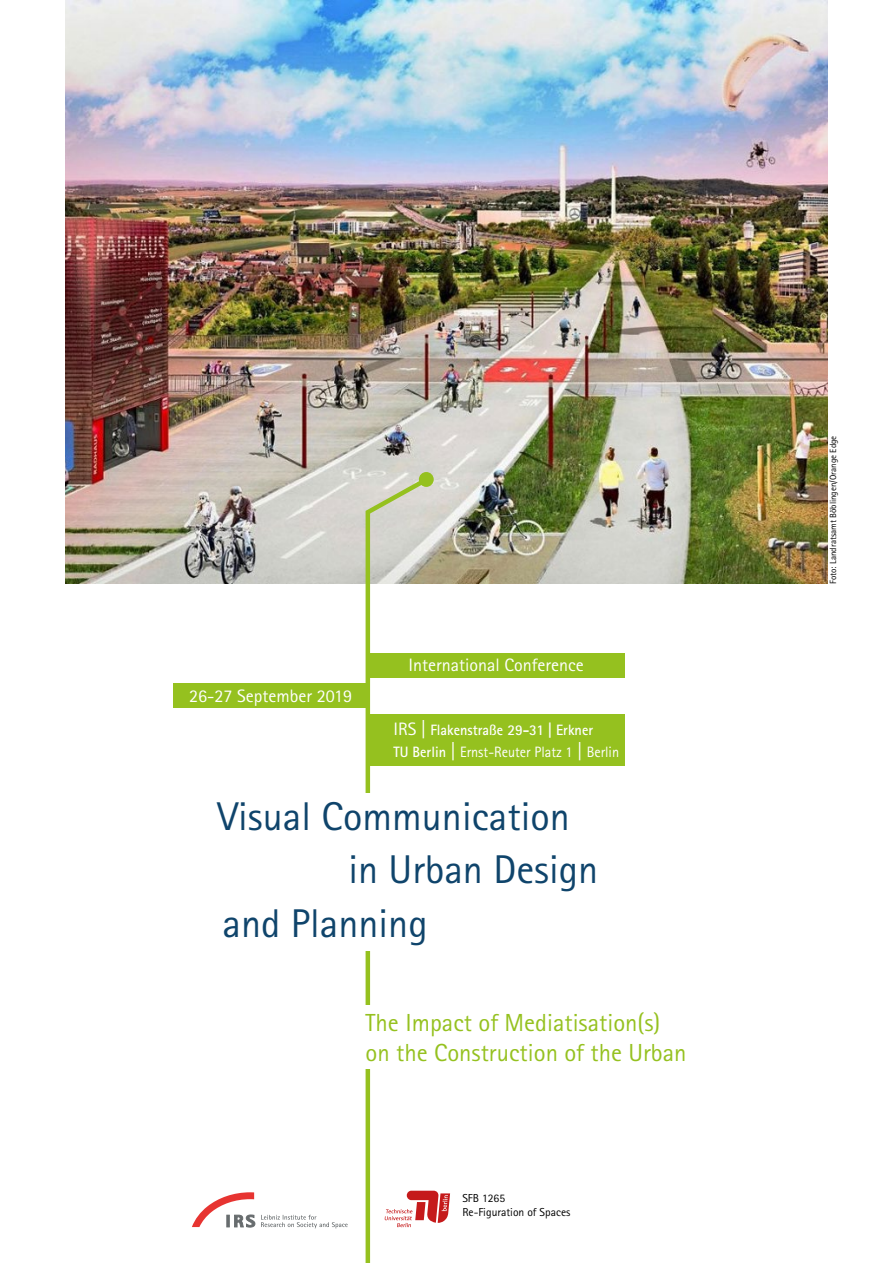
<style>
.page{position:relative;width:893px;height:1263px;background:#fff}
.page>*{position:absolute;margin:0;border:0;box-sizing:border-box;transform-origin:0 0}
.t1{font:40.2px "Rotis Sans Serif Pro";color:#0f446b}
.t2{font:24.75px/29.7px "Rotis Sans Serif Pro";color:#95c11f}
.t3{font:18px "Rotis Sans Serif Pro";color:#fff}
.t4{font:700 15px/22.5px "Rotis Sans Serif Pro";color:#fff;scale:.95 1}
.t5{font:11.55px/14px "Rotis Sans Serif Pro";color:#000}
.t6{font:9px "Rotis Sans Serif Pro";color:#000}
.s1{font-weight:400;font-size:18px}
.s2{font-weight:400}
</style>
<div class="page">
<img style="left:66px;top:0;width:761px;height:584px">
<div style="left:368px;top:653px;width:256px;height:24px;background:#95c11f"></div>
<div style="left:173px;top:684px;width:195px;height:24px;background:#95c11f"></div>
<div style="left:368px;top:714px;width:256px;height:51px;background:#95c11f"></div>
<svg style="left:261px;top:1215px;width:87px;height:13px"></svg>
<svg style="left:192px;top:1192px;width:63px;height:36px"></svg>
<svg style="left:431px;top:1191px;width:19px;height:32px"></svg>
<svg style="left:419px;top:472px;width:15px;height:15px"></svg>
<svg style="left:363px;top:474px;width:68px;height:789px"></svg>
<div style="left:291px;top:794px;width:162px;height:156px;background:#fff"></div>
<div style="left:357px;top:1005px;width:376px;height:64px;background:#fff"></div>
<p class="t3" style="left:189px;top:685px;width:164px">26-27 September 2019</p>
<p class="t3" style="left:409px;top:655px;width:177px">International Conference</p>
<p class="t4" style="left:393px;top:718px;width:239px"><span class="s1">IRS |</span> Flakenstraße 29-31 | Erkner<br>TU Berlin <span class="s1">|</span> <span class="s2">Ernst-Reuter Platz 1</span> <span class="s1">|</span> <span class="s2">Berlin</span></p>
<h1 class="t1" style="left:217px;top:793px;width:354px">Visual Communication</h1>
<h1 class="t1" style="left:348px;top:846px;width:251px">in Urban Design</h1>
<h1 class="t1" style="left:223px;top:899px;width:207px">and Planning</h1>
<h2 class="t2" style="left:366px;top:1008px;width:322px">The Impact of Mediatisation(s) on the Construction of the Urban</h2>
<p class="t5" style="left:462px;top:1191px;width:110px">SFB 1265<br>Re-Figuration of Spaces</p>
<p class="t6" style="left:828px;top:584px;width:150px;rotate:-90deg">Foto: Landratsamt Böblingen/Orange Edge</p>
</div>
